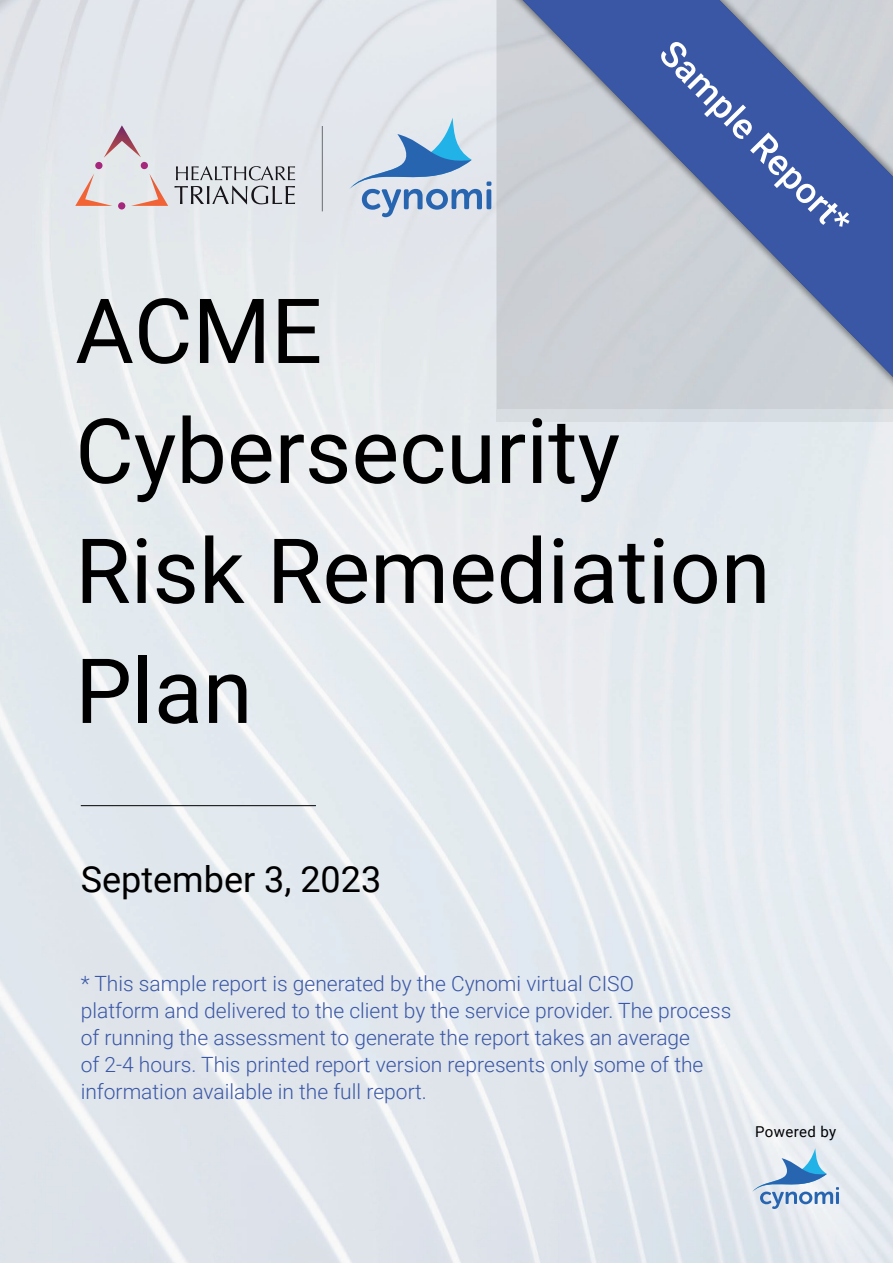
<style>
.page{position:relative;width:893px;height:1263px;background:#fff}
.page>*{position:absolute;margin:0;border:0;box-sizing:border-box;transform-origin:0 0}
.t1{font:90px/120px "Roboto";color:#000001}
.t2{font:36px "Roboto";color:#000001}
.t3{font:500 36px "Roboto";color:#fff}
.t4{font:300 21px/27px "Roboto";color:#3a57a6}
.t5{font:15px "Roboto";letter-spacing:.025em;color:#000001}
</style>
<div class="page">
<img style="left:0;top:0;width:893px;height:1263px">
<hr style="left:81px;top:805px;width:235px;height:1px;background:#000001">
<div style="left:497px;top:0;width:396px;height:421px;background:#d6dde2"></div>
<div style="left:497px;top:0;width:396px;height:409px;background:#ccd0d6"></div>
<svg style="left:523px;top:0;width:370px;height:377px"></svg>
<svg style="left:104px;top:125px;width:37px;height:33px"></svg>
<svg style="left:131px;top:173px;width:37px;height:33px"></svg>
<svg style="left:75px;top:173px;width:37px;height:33px"></svg>
<div style="left:141px;top:162px;width:7px;height:7px;background:#a5287c;border-radius:50%"></div>
<div style="left:118px;top:202px;width:7px;height:7px;background:#a5287c;border-radius:50%"></div>
<div style="left:95px;top:162px;width:8px;height:7px;background:#a5287c;border-radius:50%"></div>
<svg style="left:176px;top:166px;width:119px;height:14px;background:#b0b2b6"></svg>
<svg style="left:174px;top:186px;width:121px;height:18px;background:#b0b3b7"></svg>
<svg style="left:349px;top:118px;width:142px;height:99px;background:#b2c8df"></svg>
<hr style="left:322px;top:126px;width:1px;height:85px;background:#000001">
<svg style="left:752px;top:1148px;width:87px;height:61px;background:#b6cde3"></svg>
<h2 class="t3" style="left:685px;top:28px;width:256px;rotate:46deg">Sample Report*</h2>
<h1 class="t1" style="left:75px;top:268px;width:697px">ACME<br>Cybersecurity<br>Risk Remediation<br>Plan</h1>
<h2 class="t2" style="left:81px;top:854px;width:302px">September 3, 2023</h2>
<p class="t4" style="left:81px;top:969px;width:652px">* This sample report is generated by the Cynomi virtual CISO<br>platform and delivered to the client by the service provider. The process of running the assessment to generate the report takes an average<br>of 2-4 hours. This printed report version represents only some of the information available in the full report.</p>
<p class="t5" style="left:755px;top:1121px;width:83px">Powered by</p>
</div>
